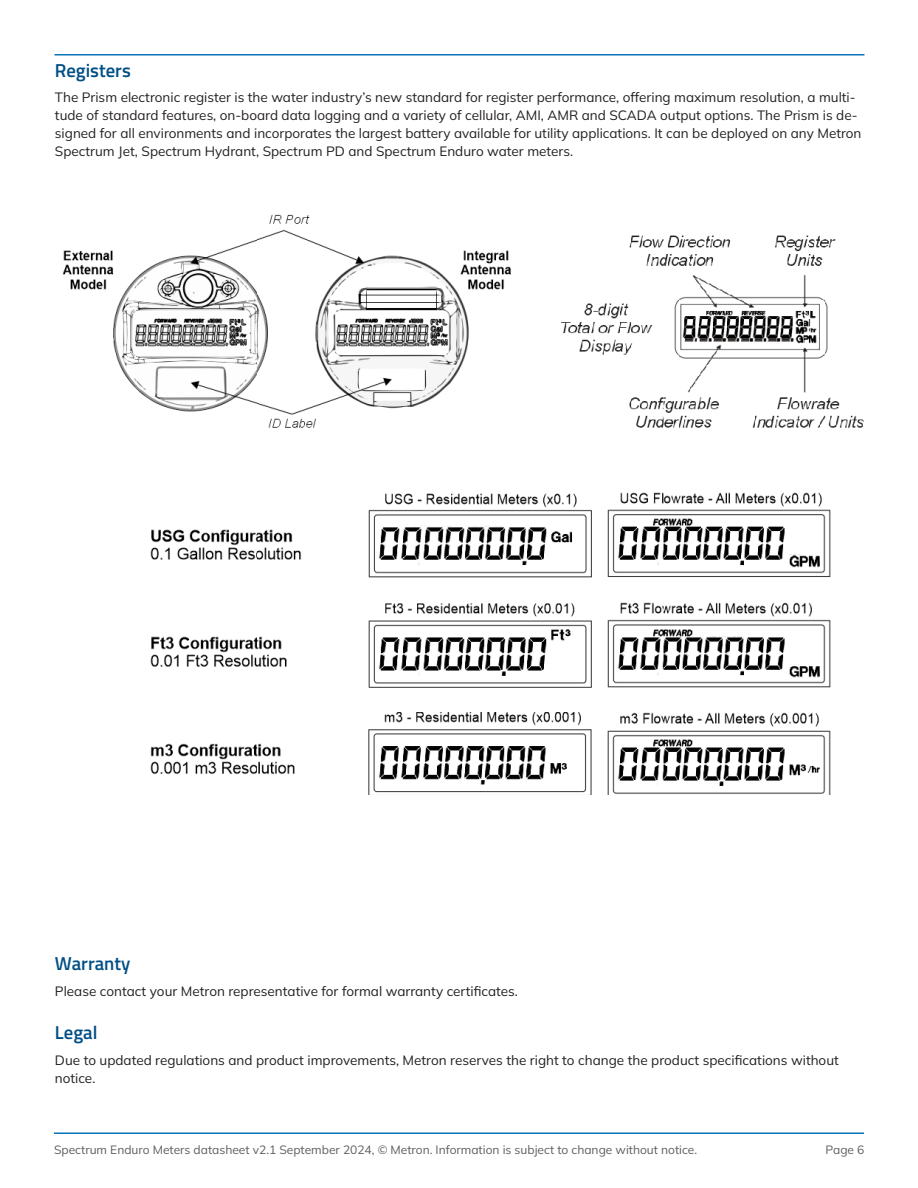
<style>
.page{position:relative;width:918px;height:1188px;background:#fff}
.page>*{position:absolute;margin:0;border:0;box-sizing:border-box;transform-origin:0 0}
.Metron_Header_3_blue{font:600 18.75px "Titillium Web";color:#004f85}
.Metron_Body_9pt{font:13.5px/18px "Mulish";color:#231f20}
.t1{font:12px "Mulish";color:#5e5e5e}
</style>
<div class="page">
<hr style="left:54px;top:1132px;width:810px;height:2px;background:#0974b7">
<hr style="left:54px;top:54px;width:810px;height:2px;background:#0974b7">
<img style="left:62px;top:214px;width:802px;height:580px">
<p class="Metron_Header_3_blue" style="left:55px;top:56px;width:77px">Registers</p>
<p class="Metron_Body_9pt" style="left:55px;top:88px;width:808px">The Prism electronic register is the water industry’s new standard for register performance, offering maximum resolution, a multi&shy;tude of standard features, on-board data logging and a variety of cellular, AMI, AMR and SCADA output options. The Prism is de&shy;signed for all environments and incorporates the largest battery available for utility applications. It can be deployed on any Metron Spectrum Jet, Spectrum Hydrant, Spectrum PD and Spectrum Enduro water meters.</p>
<p class="Metron_Header_3_blue" style="left:55px;top:949px;width:77px">Warranty</p>
<p class="Metron_Body_9pt" style="left:55px;top:981px;width:465px">Please contact your Metron representative for formal warranty certificates.</p>
<p class="Metron_Header_3_blue" style="left:55px;top:1019px;width:44px">Legal</p>
<p class="Metron_Body_9pt" style="left:55px;top:1051px;width:785px">Due to updated regulations and product improvements, Metron reserves the right to change the product specifications without notice.</p>
<p class="t1" style="left:54px;top:1141px;width:645px">Spectrum Enduro Meters datasheet v2.1 September 2024, © Metron. Information is subject to change without notice.</p>
<p class="t1" style="left:826px;top:1141px;width:40px">Page 6</p>
</div>
